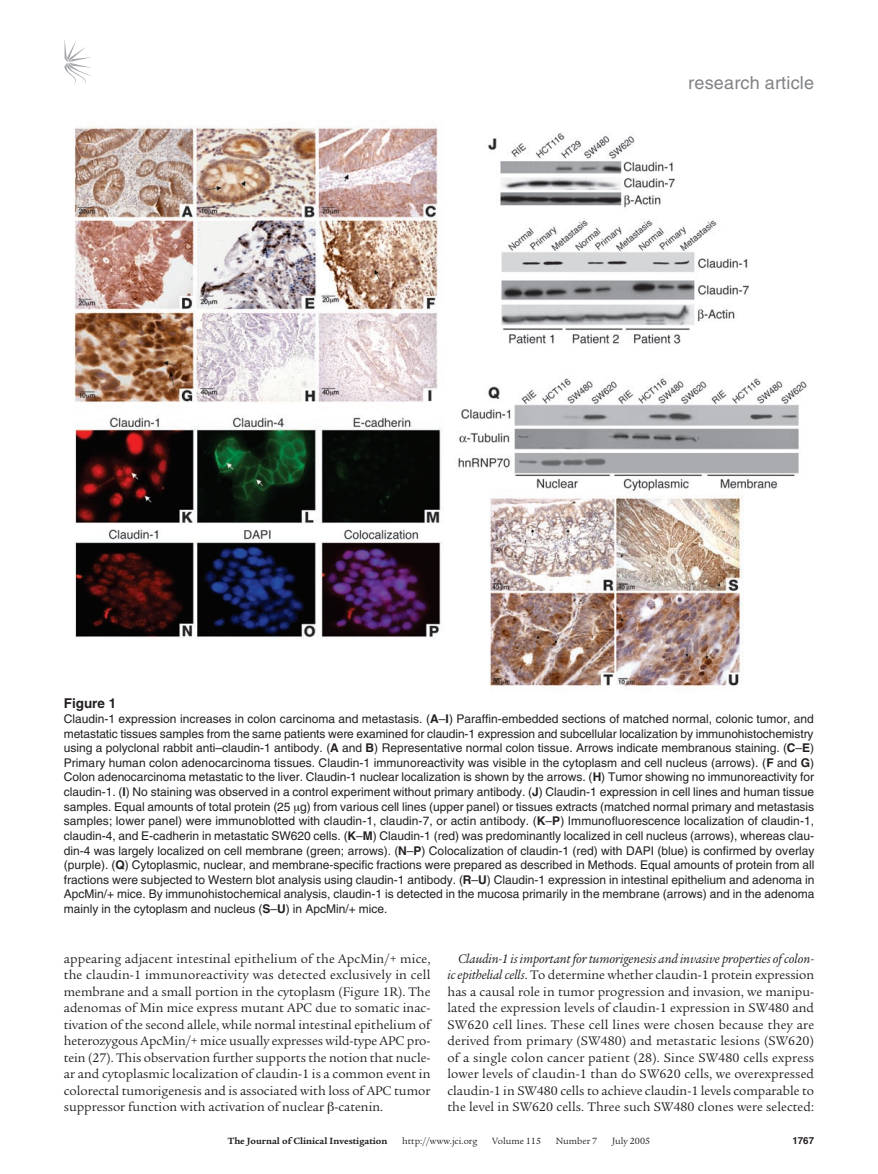
<style>
.page{position:relative;width:878px;height:1174px;background:#fff}
.page>*{position:absolute;margin:0;border:0;box-sizing:border-box;transform-origin:0 0}
.t1{font:18px "Helvetica LT Std";letter-spacing:.01em;color:#808285}
.t2{font:13.5px/16.5px "Legacy Serif Std";color:#231f20;text-align:justify}
.t3{font:700 13.5px "Helvetica LT Std";color:#231f20}
.t4{font:12px/14.7px "Helvetica LT Std";color:#231f20;text-align:justify}
.t5{font:9.75px "Legacy Serif Std";color:#231f20}
.t6{font:700 9.75px "Legacy Serif Std";color:#231f20}
.t7{font:700 9.75px "Helvetica LT Std";color:#231f20}
.s1{font-weight:700}
.s2{font-style:italic}
</style>
<div class="page">
<svg style="left:64px;top:39px;width:27px;height:45px"></svg>
<img style="left:74px;top:126px;width:733px;height:561px">
<h1 class="t1" style="left:688px;top:72px;width:127px">research article</h1>
<p class="t3" style="left:64px;top:695px;width:54px">Figure 1</p>
<p class="t4" style="left:64px;top:711px;width:752px">Claudin-1 expression increases in colon carcinoma and metastasis. (<span class="s1">A</span>–<span class="s1">I</span>) Paraffin-embedded sections of matched normal, colonic tumor, and metastatic tissues samples from the same patients were examined for claudin-1 expression and subcellular localization by immunohistochemistry using a polyclonal rabbit anti–claudin-1 antibody. (<span class="s1">A</span> and <span class="s1">B</span>) Representative normal colon tissue. Arrows indicate membranous staining. (<span class="s1">C</span>–<span class="s1">E</span>)<br>Primary human colon adenocarcinoma tissues. Claudin-1 immunoreactivity was visible in the cytoplasm and cell nucleus (arrows). (<span class="s1">F</span> and <span class="s1">G</span>)<br>Colon adenocarcinoma metastatic to the liver. Claudin-1 nuclear localization is shown by the arrows. (<span class="s1">H</span>) Tumor showing no immunoreactivity for claudin-1. (<span class="s1">I</span>) No staining was observed in a control experiment without primary antibody. (<span class="s1">J</span>) Claudin-1 expression in cell lines and human tissue samples. Equal amounts of total protein (25 g) from various cell lines (upper panel) or tissues extracts (matched normal primary and metastasis samples; lower panel) were immunoblotted with claudin-1, claudin-7, or actin antibody. (<span class="s1">K</span>–<span class="s1">P</span>) Immunofluorescence localization of claudin-1, claudin-4, and E-cadherin in metastatic SW620 cells. (<span class="s1">K</span>–<span class="s1">M</span>) Claudin-1 (red) was predominantly localized in cell nucleus (arrows), whereas clau&shy;din-4 was largely localized on cell membrane (green; arrows). (<span class="s1">N</span>–<span class="s1">P</span>) Colocalization of claudin-1 (red) with DAPI (blue) is confirmed by overlay (purple). (<span class="s1">Q</span>) Cytoplasmic, nuclear, and membrane-specific fractions were prepared as described in Methods. Equal amounts of protein from all fractions were subjected to Western blot analysis using claudin-1 antibody. (<span class="s1">R</span>–<span class="s1">U</span>) Claudin-1 expression in intestinal epithelium and adenoma in ApcMin/+ mice. By immunohistochemical analysis, claudin-1 is detected in the mucosa primarily in the membrane (arrows) and in the adenoma mainly in the cytoplasm and nucleus (<span class="s1">S</span>–<span class="s1">U</span>) in ApcMin/+ mice.</p>
<p class="t2" style="left:64px;top:950px;width:368px">appearing adjacent intestinal epithelium of the ApcMin/+ mice, the claudin-1 immunoreactivity was detected exclusively in cell membrane and a small portion in the cytoplasm (Figure 1R). The adenomas of Min mice express mutant APC due to somatic inac&shy;tivation of the second allele, while normal intestinal epithelium of heterozygous ApcMin/+ mice usually expresses wild-type APC pro&shy;tein (27). This observation further supports the notion that nucle&shy;ar and cytoplasmic localization of claudin-1 is a common event in colorectal tumorigenesis and is associated with loss of APC tumor suppressor function with activation of nuclear -catenin.</p>
<p class="t2" style="left:447px;top:950px;width:368px;text-indent:11px"><span class="s2">Claudin-1 is important for tumorigenesis and invasive properties of colon&shy;ic epithelial cells</span>. To determine whether claudin-1 protein expression has a causal role in tumor progression and invasion, we manipu&shy;lated the expression levels of claudin-1 expression in SW480 and SW620 cell lines. These cell lines were chosen because they are derived from primary (SW480) and metastatic lesions (SW620) of a single colon cancer patient (28). Since SW480 cells express lower levels of claudin-1 than do SW620 cells, we overexpressed claudin-1 in SW480 cells to achieve claudin-1 levels comparable to the level in SW620 cells. Three such SW480 clones were selected:</p>
<p class="t6" style="left:228px;top:1135px;width:161px">The Journal of Clinical Investigation</p>
<p class="t5" style="left:402px;top:1135px;width:77px">http://www.jci.org</p>
<p class="t5" style="left:492px;top:1135px;width:50px">Volume 115</p>
<p class="t5" style="left:556px;top:1135px;width:43px">Number 7</p>
<p class="t5" style="left:612px;top:1135px;width:40px">July 2005</p>
<p class="t7" style="left:792px;top:1134px;width:23px">1767</p>
</div>
